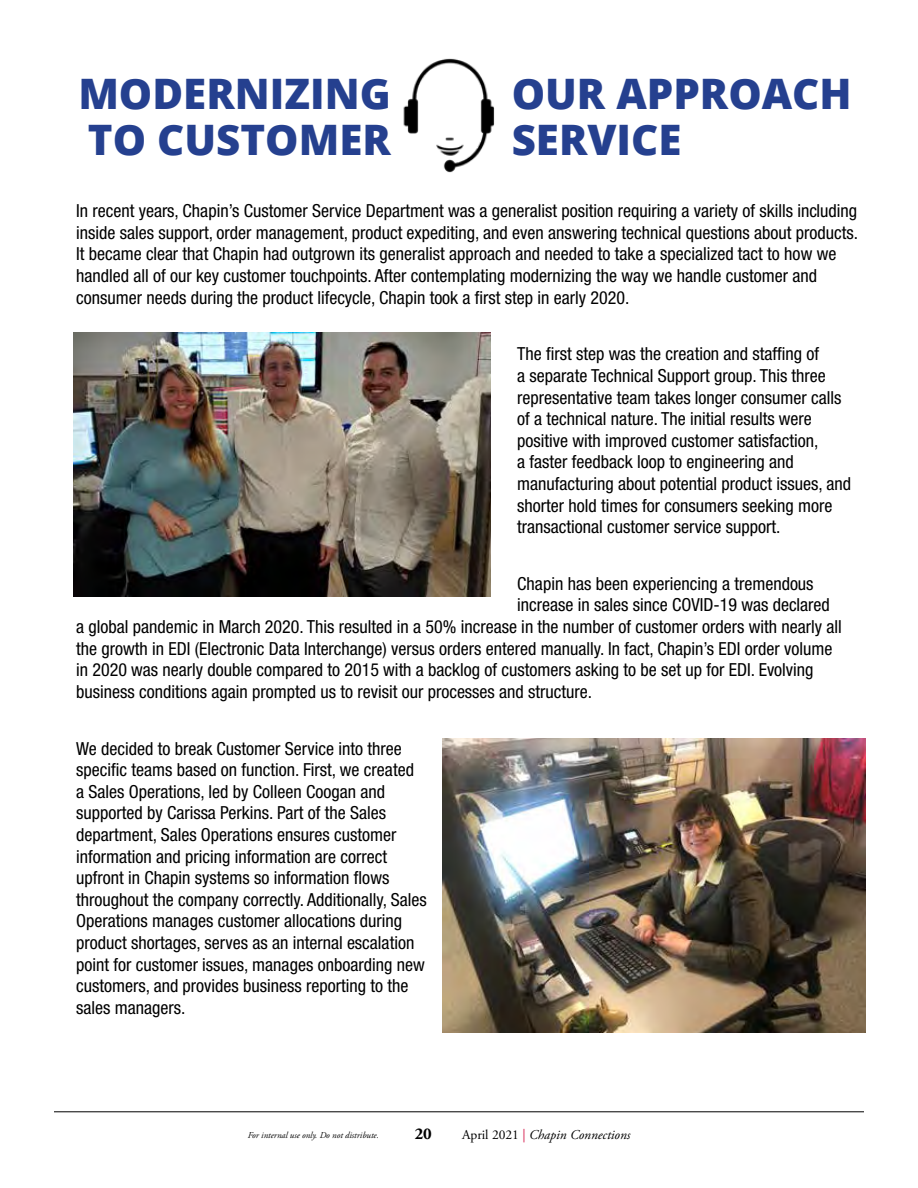
<style>
.page{position:relative;width:918px;height:1188px;background:#fff}
.page>*{position:absolute;margin:0;border:0;box-sizing:border-box;transform-origin:0 0}
.t1{font:800 42px "Open Sans";color:#25408f}
.t2{font:condensed 18px/21.6px "Helvetica Neue";color:#000}
.t3{font:700 16.5px "Adobe Garamond Pro";color:#000}
.t4{font:italic 13.5px "Adobe Garamond Pro";color:#000}
.t5{font:italic 9px "Adobe Garamond Pro";color:#000}
.s1{font-style:normal}
.s2{font-style:normal;color:#d31245}
</style>
<div class="page">
<hr style="left:54px;top:1111px;width:810px;height:1px;background:#000">
<img style="left:403px;top:58px;width:92px;height:115px">
<img style="left:74px;top:333px;width:416px;height:263px">
<img style="left:443px;top:739px;width:423px;height:293px">
<h1 class="t1" style="left:78px;top:61px;width:314px">MODERNIZING</h1>
<h1 class="t1" style="left:512px;top:61px;width:342px">OUR APPROACH</h1>
<h1 class="t1" style="left:88px;top:108px;width:304px">TO CUSTOMER</h1>
<h1 class="t1" style="left:512px;top:108px;width:171px">SERVICE</h1>
<p class="t2" style="left:76px;top:200px;width:784px">In recent years, Chapin’s Customer Service Department was a generalist position requiring a variety of skills including inside sales support, order management, product expediting, and even answering technical questions about products.<br>It became clear that Chapin had outgrown its generalist approach and needed to take a specialized tact to how we handled all of our key customer touchpoints. After contemplating modernizing the way we handle customer and consumer needs during the product lifecycle, Chapin took a first step in early 2020.</p>
<p class="t2" style="left:517px;top:343px;width:335px">The first step was the creation and staffing of<br>a separate Technical Support group. This three representative team takes longer consumer calls of a technical nature. The initial results were positive with improved customer satisfaction,<br>a faster feedback loop to engineering and manufacturing about potential product issues, and shorter hold times for consumers seeking more transactional customer service support.</p>
<p class="t2" style="left:517px;top:573px;width:298px">Chapin has been experiencing a tremendous</p>
<p class="t2" style="left:517px;top:594px;width:314px">increase in sales since COVID-19 was declared</p>
<p class="t2" style="left:76px;top:616px;width:767px">a global pandemic in March 2020. This resulted in a 50% increase in the number of customer orders with nearly all</p>
<p class="t2" style="left:76px;top:637px;width:758px">the growth in EDI (Electronic Data Interchange) versus orders entered manually. In fact, Chapin’s EDI order volume</p>
<p class="t2" style="left:76px;top:659px;width:739px">in 2020 was nearly double compared to 2015 with a backlog of customers asking to be set up for EDI. Evolving</p>
<p class="t2" style="left:76px;top:681px;width:518px">business conditions again prompted us to revisit our processes and structure.</p>
<p class="t2" style="left:76px;top:737px;width:352px">We decided to break Customer Service into three specific teams based on function. First, we created<br>a Sales Operations, led by Colleen Coogan and supported by Carissa Perkins. Part of the Sales department, Sales Operations ensures customer information and pricing information are correct upfront in Chapin systems so information flows throughout the company correctly. Additionally, Sales Operations manages customer allocations during product shortages, serves as an internal escalation point for customer issues, manages onboarding new customers, and provides business reporting to the sales managers.</p>
<p class="t5" style="left:248px;top:1130px;width:133px">For internal use only. Do not distribute.</p>
<p class="t3" style="left:415px;top:1125px;width:19px">20</p>
<p class="t4" style="left:462px;top:1127px;width:170px"><span class="s1">April 2021</span> <span class="s2">|</span> Chapin Connections</p>
</div>
